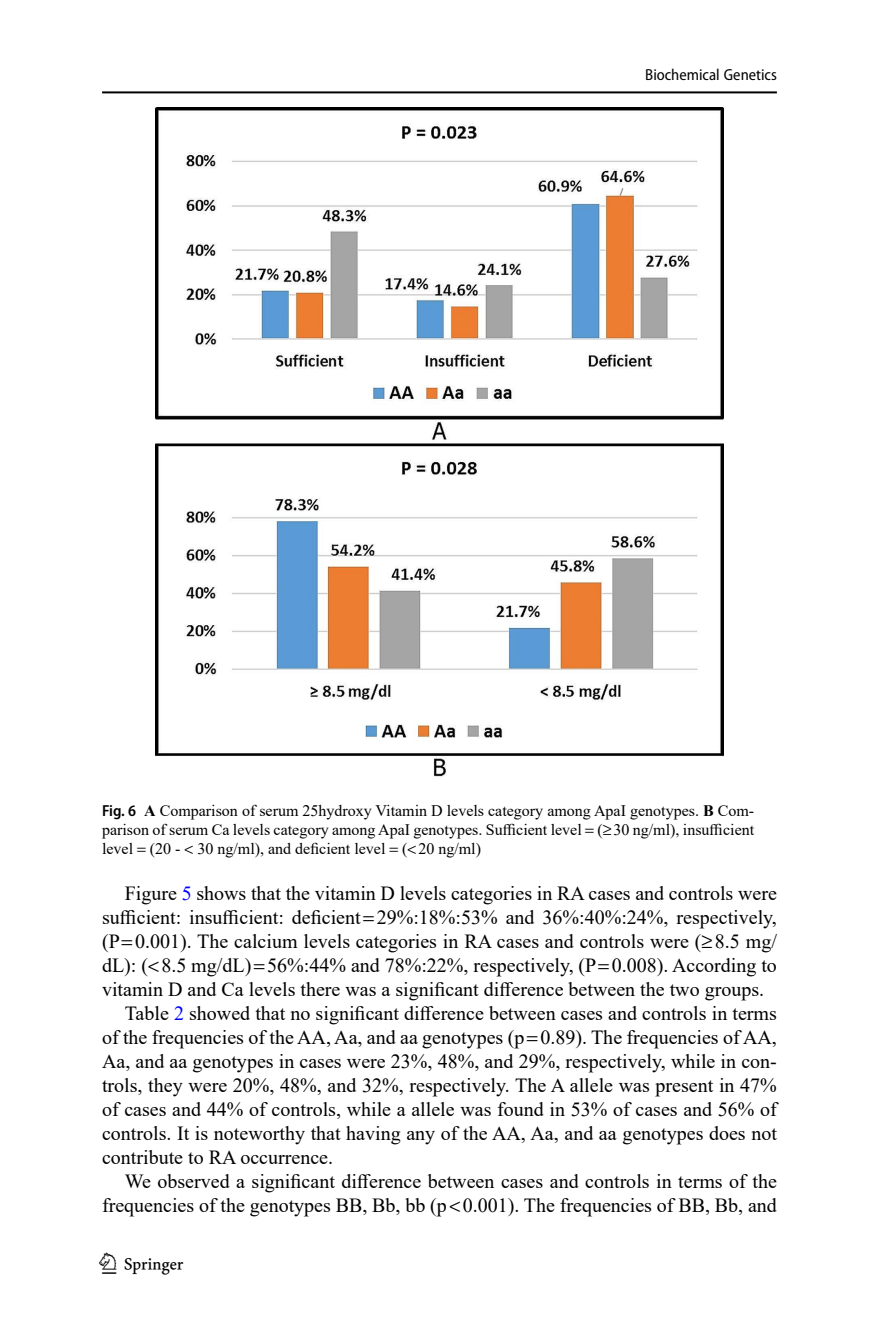
<style>
.page{position:relative;width:879px;height:1333px;background:#fff}
.page>*{position:absolute;margin:0;border:0;box-sizing:border-box;transform-origin:0 0}
.t1{font:30px "Springnew";color:#000}
.Body_Text_Indent{font:20px/24px "Times New Roman";color:#000;text-align:justify}
.Figure_Caption{font:16px/19px "Times New Roman";color:#000;text-align:justify}
.t2{font:semi-condensed 16px "Myriad Pro";color:#000}
.s1{font-family:"Myriad Pro";font-weight:600;font-stretch:semi-condensed}
.s2{font-weight:700}
.s3{color:#00f}
</style>
<div class="page">
<hr style="left:102px;top:91px;width:675px;height:2px;background:#000">
<img style="left:156px;top:108px;width:567px;height:669px">
<p class="t2" style="left:645px;top:66px;width:133px">Biochemical Genetics</p>
<p class="Figure_Caption" style="left:102px;top:800px;width:653px"><span class="s1">Fig. 6</span> <span class="s2">A</span> Comparison of serum 25hydroxy Vitamin D levels category among ApaI genotypes. <span class="s2">B</span> Com&shy;parison of serum Ca levels category among ApaI genotypes. Sufficient level (≥30 ng/ml), insufficient level (20 - 30 ng/ml), and deficient level ( 20 ng/ml)</p>
<p class="Body_Text_Indent" style="left:102px;top:880px;width:676px;text-indent:23px">Figure <span class="s3">5</span> shows that the vitamin D levels categories in RA cases and controls were sufficient: insufficient: deficient 29%:18%:53% and 36%:40%:24%, respectively, (P 0.001). The calcium levels categories in RA cases and controls were (≥8.5 mg/ dL): ( 8.5 mg/dL) 56%:44% and 78%:22%, respectively, (P 0.008). According to vitamin D and Ca levels there was a significant difference between the two groups.</p>
<p class="Body_Text_Indent" style="left:102px;top:1000px;width:676px;text-indent:23px">Table <span class="s3">2</span> showed that no significant difference between cases and controls in terms of the frequencies of the AA, Aa, and aa genotypes (p 0.89). The frequencies of AA, Aa, and aa genotypes in cases were 23%, 48%, and 29%, respectively, while in con&shy;trols, they were 20%, 48%, and 32%, respectively. The A allele was present in 47% of cases and 44% of controls, while a allele was found in 53% of cases and 56% of controls. It is noteworthy that having any of the AA, Aa, and aa genotypes does not contribute to RA occurrence.</p>
<p class="Body_Text_Indent" style="left:102px;top:1168px;width:676px;text-align:right">We observed a significant difference between cases and controls in terms of the frequencies of the genotypes BB, Bb, bb (p 0.001). The frequencies of BB, Bb, and</p>
<h1 class="t1" style="left:102px;top:1246px;width:83px">1 3</h1>
</div>
